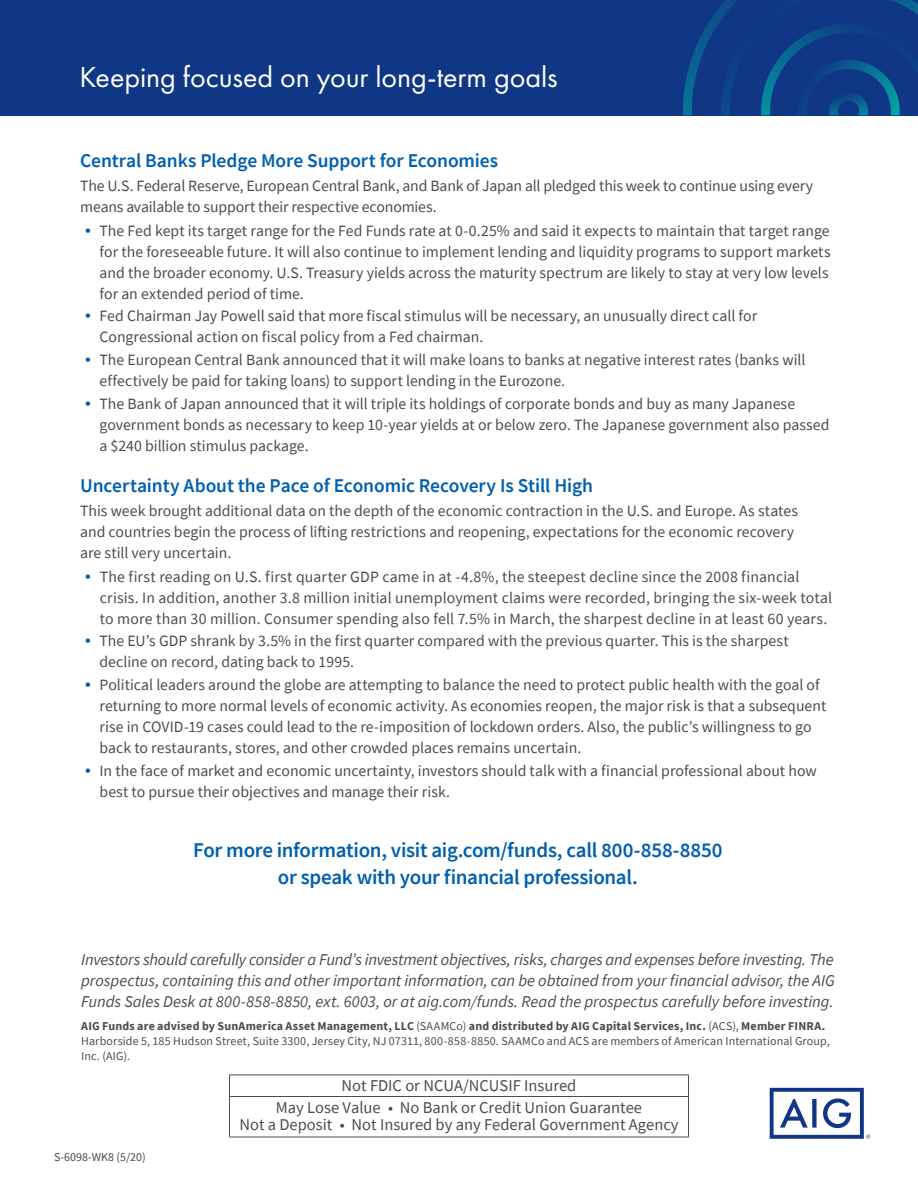
<style>
.page{position:relative;width:918px;height:1188px;background:#fff}
.page>*{position:absolute;margin:0;border:0;box-sizing:border-box;transform-origin:0 0}
.FPT_Folio_2nd_page{font:30px "Futura PT";letter-spacing:-.005em;color:#fff}
.FPT_Folio_2nd_page-2{font:600 21px/27px "Source Sans Pro";letter-spacing:-.015em;color:#0160ae;text-align:center}
.FPT_Small_subhead_13{font:600 19.5px "Source Sans Pro";letter-spacing:-.005em;color:#0160ae}
.Disclosure{font:italic 16.5px/21px "Source Sans Pro";letter-spacing:-.005em;color:#4b4c4d;text-align:justify}
.t1{font:16.5px/17.2px "Source Sans Pro";color:#4b4c4d;text-align:center}
.FPT_IntroParagraph_L{font:15.75px/21px "Source Sans Pro";color:#4b4c4d}
.FPT_Body_Gray_12_15{font:15.75px/21px "Source Sans Pro";color:#4b4c4d}
.Disclosure-2{font:12px/15px "Source Sans Pro";letter-spacing:.015em;color:#4b4c4d}
.s1{font-family:"Futura PT";color:#0160ae}
.s2{font-weight:700}
</style>
<div class="page">
<div style="left:0;top:0;width:918px;height:115px;background:#103785"></div>
<svg style="left:770px;top:1088px;width:100px;height:51px"></svg>
<svg style="left:683px;top:0;width:235px;height:115px"></svg>
<svg style="left:229px;top:1076px;width:1px;height:20px"></svg>
<hr style="left:229px;top:1075px;width:460px;height:1px;background:#4b4c4d">
<svg style="left:688px;top:1075px;width:1px;height:21px"></svg>
<hr style="left:229px;top:1097px;width:1px;height:40px;background:#4b4c4d">
<hr style="left:229px;top:1096px;width:460px;height:1px;background:#4b4c4d">
<hr style="left:688px;top:1097px;width:1px;height:40px;background:#4b4c4d">
<hr style="left:229px;top:1137px;width:460px;height:1px;background:#4b4c4d">
<p class="FPT_Folio_2nd_page" style="left:79px;top:60px;width:480px">Keeping focused on your long-term goals</p>
<p class="FPT_Small_subhead_13" style="left:80px;top:148px;width:420px">Central Banks Pledge More Support for Economies</p>
<p class="FPT_Body_Gray_12_15" style="left:80px;top:175px;width:735px">The U.S. Federal Reserve, European Central Bank, and Bank of Japan all pledged this week to continue using every means available to support their respective economies.</p>
<p class="FPT_IntroParagraph_L" style="left:100px;top:220px;width:733px;text-align:justify;text-indent:-19px"><span class="s1">•</span> The Fed kept its target range for the Fed Funds rate at 0-0.25% and said it expects to maintain that target range for the foreseeable future. It will also continue to implement lending and liquidity programs to support markets and the broader economy. U.S. Treasury yields across the maturity spectrum are likely to stay at very low levels for an extended period of time.</p>
<p class="FPT_IntroParagraph_L" style="left:100px;top:306px;width:659px;text-indent:-19px"><span class="s1">•</span> Fed Chairman Jay Powell said that more fiscal stimulus will be necessary, an unusually direct call for<br>Congressional action on fiscal policy from a Fed chairman.</p>
<p class="FPT_IntroParagraph_L" style="left:100px;top:349px;width:707px;text-indent:-19px"><span class="s1">•</span> The European Central Bank announced that it will make loans to banks at negative interest rates (banks will effectively be paid for taking loans) to support lending in the Eurozone.</p>
<p class="FPT_IntroParagraph_L" style="left:100px;top:393px;width:732px;text-indent:-19px"><span class="s1">•</span> The Bank of Japan announced that it will triple its holdings of corporate bonds and buy as many Japanese government bonds as necessary to keep 10-year yields at or below zero. The Japanese government also passed a $240 billion stimulus package.</p>
<p class="FPT_Small_subhead_13" style="left:80px;top:473px;width:514px">Uncertainty About the Pace of Economic Recovery Is Still High</p>
<p class="FPT_Body_Gray_12_15" style="left:80px;top:500px;width:719px">This week brought additional data on the depth of the economic contraction in the U.S. and Europe. As states and countries begin the process of lifting restrictions and reopening, expectations for the economic recovery are still very uncertain.</p>
<p class="FPT_IntroParagraph_L" style="left:100px;top:566px;width:734px;text-indent:-20px"><span class="s1">•</span> The first reading on U.S. first quarter GDP came in at -4.8%, the steepest decline since the 2008 financial crisis. In addition, another 3.8 million initial unemployment claims were recorded, bringing the six-week total to more than 30 million. Consumer spending also fell 7.5% in March, the sharpest decline in at least 60 years.</p>
<p class="FPT_IntroParagraph_L" style="left:100px;top:631px;width:691px;text-indent:-19px"><span class="s1">•</span> The EU’s GDP shrank by 3.5% in the first quarter compared with the previous quarter. This is the sharpest decline on record, dating back to 1995.</p>
<p class="FPT_IntroParagraph_L" style="left:100px;top:674px;width:728px;text-indent:-19px"><span class="s1">•</span> Political leaders around the globe are attempting to balance the need to protect public health with the goal of returning to more normal levels of economic activity. As economies reopen, the major risk is that a subsequent rise in COVID-19 cases could lead to the re-imposition of lockdown orders. Also, the public’s willingness to go back to restaurants, stores, and other crowded places remains uncertain.</p>
<p class="FPT_IntroParagraph_L" style="left:100px;top:760px;width:719px;text-indent:-19px"><span class="s1">•</span> In the face of market and economic uncertainty, investors should talk with a financial professional about how best to pursue their objectives and manage their risk.</p>
<p class="FPT_Folio_2nd_page-2" style="left:193px;top:836px;width:531px">For more information, visit aig.com/funds, call 800-858-8850 or speak with your financial professional.</p>
<p class="Disclosure" style="left:81px;top:949px;width:755px">Investors should carefully consider a Fund’s investment objectives, risks, charges and expenses before investing. The prospectus, containing this and other important information, can be obtained from your financial advisor, the AIG Funds Sales Desk at 800-858-8850, ext. 6003, or at aig.com/funds. Read the prospectus carefully before investing.</p>
<p class="Disclosure-2" style="left:81px;top:1018px;width:750px"><span class="s2">AIG Funds are advised by SunAmerica Asset Management, LLC</span> (SAAMCo) <span class="s2">and distributed by AIG Capital Services, Inc.</span> (ACS), <span class="s2">Member FINRA.<br></span>Harborside 5, 185 Hudson Street, Suite 3300, Jersey City, NJ 07311, 800-858-8850. SAAMCo and ACS are members of American International Group,<br>Inc. (AIG).</p>
<p class="Disclosure-2" style="left:54px;top:1149px;width:93px">S-6098-WK8 (5/20)</p>
<p class="t1" style="left:342px;top:1077px;width:236px">Not FDIC or NCUA/NCUSIF Insured</p>
<p class="t1" style="left:239px;top:1098px;width:441px">May Lose Value • No Bank or Credit Union Guarantee<br>Not a Deposit • Not Insured by any Federal Government Agency</p>
</div>
